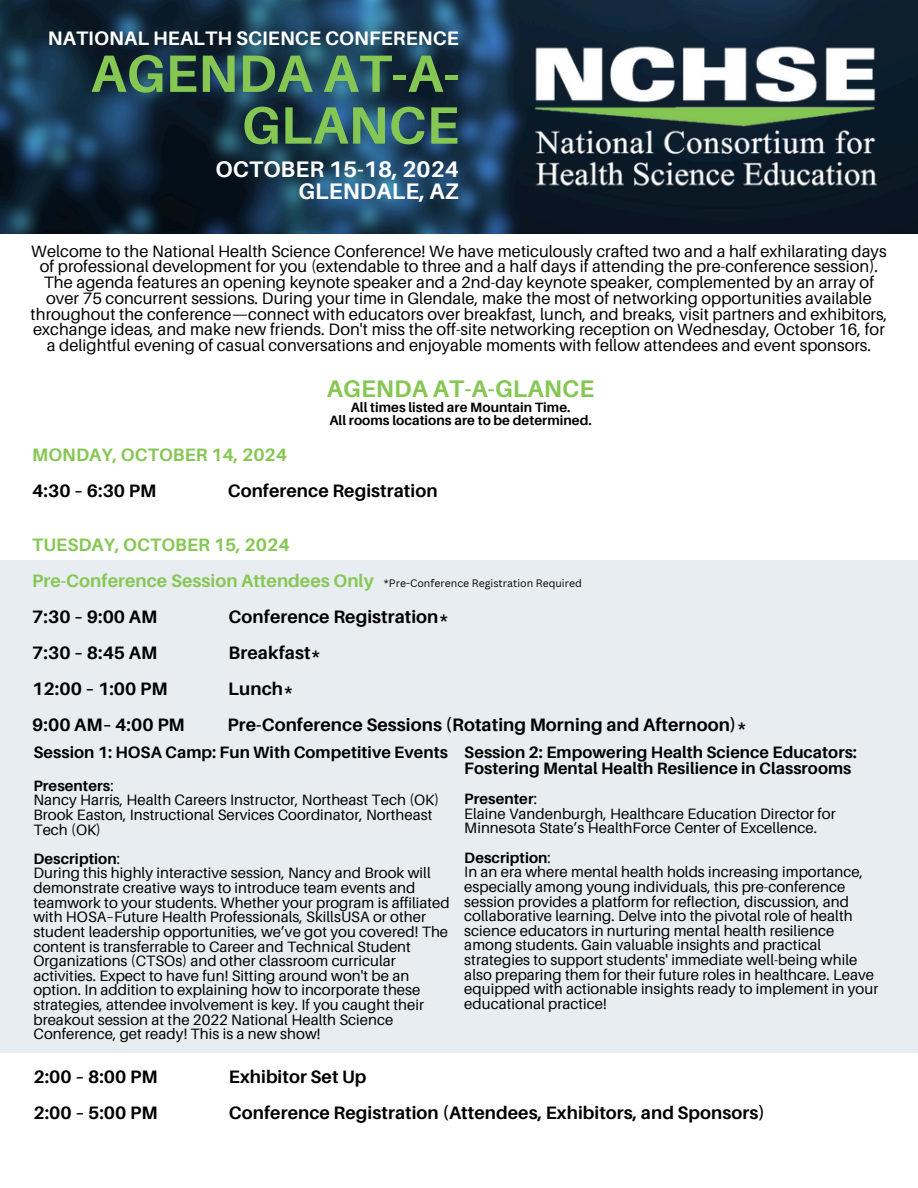
<style>
.page{position:relative;width:918px;height:1188px;background:#fff}
.page>*{position:absolute;margin:0;border:0;box-sizing:border-box;transform-origin:0 0}
.t1{font:700 52.65px/51.8px "Aileron";letter-spacing:.005em;color:#86c754;text-align:right}
.t2{font:700 24px "Aileron";letter-spacing:.005em;color:#86c754}
.t3{font:700 22.5px/22.4px "Aileron";letter-spacing:.005em;color:#fff;text-align:right}
.t4{font:700 19.5px "Aileron";letter-spacing:.005em;color:#fff}
.t5{font:700 18px "Aileron";letter-spacing:.005em;color:#000}
.t6{font:700 18px/36px "Aileron";letter-spacing:.005em;color:#86c754}
.t7{font:16.5px/15.8px "Aileron";letter-spacing:.005em;color:#000;text-align:center}
.t8{font:700 16.5px/15.8px "Aileron";letter-spacing:.005em;color:#000}
.t9{font:15px/14.7px "Aileron";letter-spacing:.005em;color:#000}
.t10{font:700 13.5px/13.5px "Aileron";letter-spacing:.005em;color:#000;text-align:center}
.t11{font:10.5px "Canva Sans";color:#000}
.s1{font-weight:700}
</style>
<div class="page">
<img style="left:0;top:0;width:918px;height:233px">
<img style="left:529px;top:42px;width:354px;height:148px">
<div style="left:0;top:560px;width:918px;height:492px;background:#e7edf1"></div>
<p class="t4" style="left:48px;top:26px;width:413px">NATIONAL HEALTH SCIENCE CONFERENCE</p>
<h1 class="t1" style="left:91px;top:47px;width:370px">AGENDA AT-A-<br>GLANCE</h1>
<h2 class="t3" style="left:216px;top:157px;width:245px">OCTOBER 15-18, 2024<br>GLENDALE, AZ</h2>
<h6 class="t7" style="left:31px;top:243px;width:858px">Welcome to the National Health Science Conference! We have meticulously crafted two and a half exhilarating days of professional development for you (extendable to three and a half days if attending the pre-conference session).<br>The agenda features an opening keynote speaker and a 2nd-day keynote speaker, complemented by an array of over 75 concurrent sessions. During your time in Glendale, make the most of networking opportunities available throughout the conference—connect with educators over breakfast, lunch, and breaks, visit partners and exhibitors, exchange ideas, and make new friends. Don't miss the off-site networking reception on Wednesday, October 16, for a delightful evening of casual conversations and enjoyable moments with fellow attendees and event sponsors.</h6>
<h2 class="t2" style="left:327px;top:374px;width:269px">AGENDA AT-A-GLANCE</h2>
<p class="t10" style="left:329px;top:400px;width:264px">All times listed are Mountain Time.<br>All rooms locations are to be determined.</p>
<p class="t6" style="left:32px;top:436px;width:257px">MONDAY, OCTOBER 14, 2024</p>
<p class="t5" style="left:32px;top:480px;width:126px">4:30 – 6:30 PM</p>
<p class="t5" style="left:228px;top:480px;width:211px">Conference Registration</p>
<p class="t6" style="left:32px;top:526px;width:343px">TUESDAY, OCTOBER 15, 2024<br>Pre-Conference Session Attendees Only</p>
<p class="t5" style="left:32px;top:606px;width:127px">7:30 – 9:00 AM</p>
<p class="t5" style="left:229px;top:606px;width:222px">Conference Registration*</p>
<p class="t5" style="left:32px;top:642px;width:127px">7:30 – 8:45 AM</p>
<p class="t5" style="left:229px;top:642px;width:94px">Breakfast*</p>
<p class="t5" style="left:32px;top:678px;width:137px">12:00 – 1:00 PM</p>
<p class="t5" style="left:228px;top:678px;width:67px">Lunch*</p>
<p class="t5" style="left:32px;top:714px;width:154px">9:00 AM– 4:00 PM</p>
<p class="t5" style="left:228px;top:714px;width:521px">Pre-Conference Sessions (Rotating Morning and Afternoon)*</p>
<h4 class="t11" style="left:384px;top:575px;width:199px">*Pre-Conference Registration Required</h4>
<p class="t8" style="left:33px;top:744px;width:416px">Session 1: HOSA Camp: Fun With Competitive Events</p>
<h5 class="t9" style="left:33px;top:778px;width:407px"><span class="s1">Presenters</span>:<br>Nancy Harris, Health Careers Instructor, Northeast Tech (OK)<br>Brook Easton, Instructional Services Coordinator, Northeast Tech (OK)</h5>
<h6 class="t9" style="left:33px;top:851px;width:418px"><span class="s1">Description</span>:<br>During this highly interactive session, Nancy and Brook will demonstrate creative ways to introduce team events and teamwork to your students. Whether your program is affiliated with HOSA–Future Health Professionals, SkillsUSA or other student leadership opportunities, we’ve got you covered! The content is transferrable to Career and Technical Student Organizations (CTSOs) and other classroom curricular activities. Expect to have fun! Sitting around won't be an option. In addition to explaining how to incorporate these strategies, attendee involvement is key. If you caught their breakout session at the 2022 National Health Science Conference, get ready! This is a new show!</h6>
<h6 class="t8" style="left:464px;top:744px;width:394px">Session 2: Empowering Health Science Educators:<br>Fostering Mental Health Resilience in Classrooms</h6>
<h5 class="t9" style="left:464px;top:791px;width:373px"><span class="s1">Presenter</span>:<br>Elaine Vandenburgh, Healthcare Education Director for<br>Minnesota State’s HealthForce Center of Excellence.</h5>
<h6 class="t9" style="left:464px;top:850px;width:415px"><span class="s1">Description</span>:<br>In an era where mental health holds increasing importance, especially among young individuals, this pre-conference session provides a platform for reflection, discussion, and collaborative learning. Delve into the pivotal role of health science educators in nurturing mental health resilience among students. Gain valuable insights and practical strategies to support students' immediate well-being while also preparing them for their future roles in healthcare. Leave equipped with actionable insights ready to implement in your educational practice!</h6>
<h6 class="t5" style="left:33px;top:1066px;width:126px">2:00 – 8:00 PM</h6>
<h6 class="t5" style="left:229px;top:1066px;width:139px">Exhibitor Set Up</h6>
<h4 class="t5" style="left:33px;top:1102px;width:126px">2:00 – 5:00 PM</h4>
<h4 class="t5" style="left:229px;top:1102px;width:538px">Conference Registration (Attendees, Exhibitors, and Sponsors)</h4>
</div>
